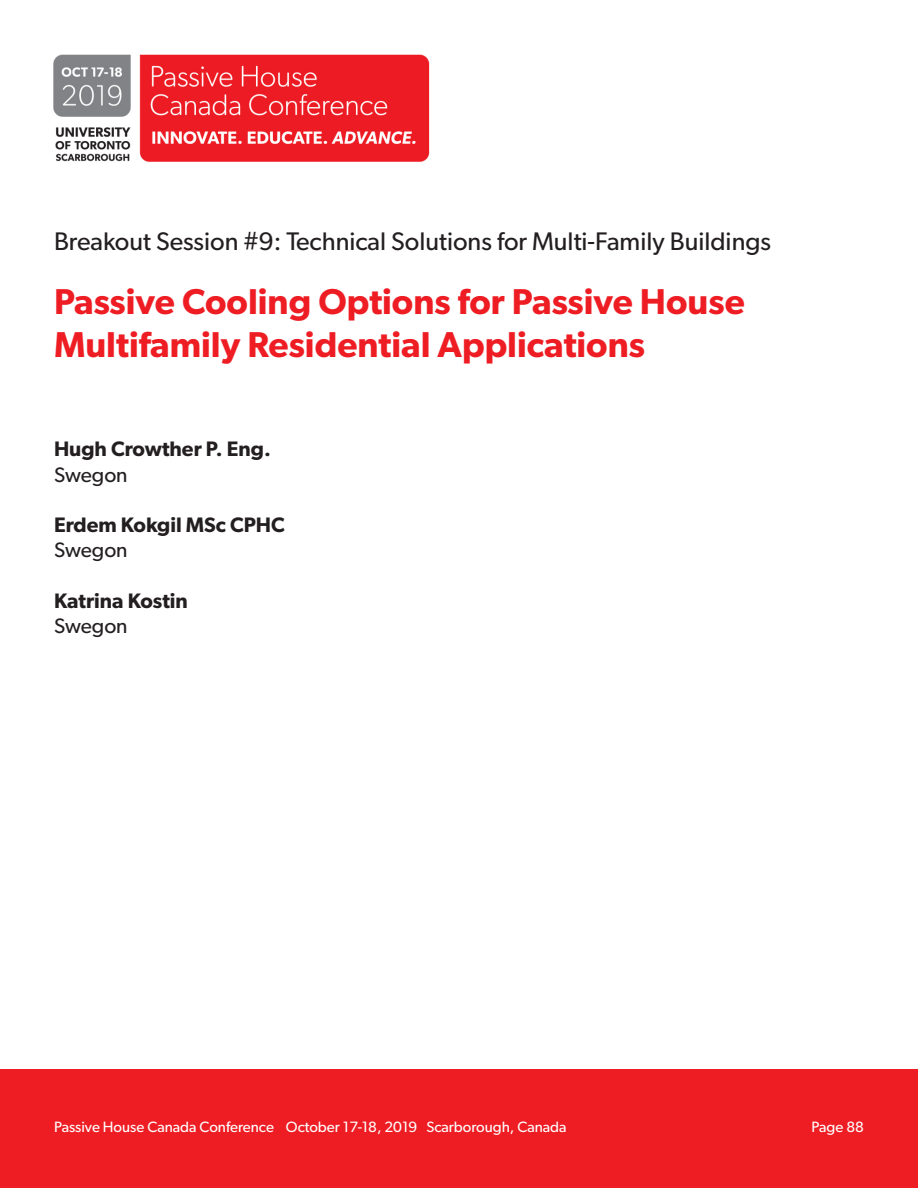
<style>
.page{position:relative;width:918px;height:1188px;background:#fff}
.page>*{position:absolute;margin:0;border:0;box-sizing:border-box;transform-origin:0 0}
.t1{font:600 36px/43.2px "Gibson";color:#ee1d23}
.t2{font:25.5px "Gibson";color:#231f20}
.t3{font:600 21px "Gibson";color:#231f20}
.t4{font:21px "Gibson";color:#231f20}
.t5{font:15px "Gibson";color:#fff}
</style>
<div class="page">
<div style="left:0;top:1069px;width:918px;height:119px;background:#ee1d23"></div>
<img style="left:53px;top:54px;width:377px;height:108px">
<p class="t2" style="left:54px;top:226px;width:719px">Breakout Session #9: Technical Solutions for Multi-Family Buildings</p>
<p class="t1" style="left:54px;top:279px;width:692px">Passive Cooling Options for Passive House<br>Multifamily Residential Applications</p>
<p class="t3" style="left:54px;top:437px;width:218px">Hugh Crowther P. Eng.</p>
<p class="t4" style="left:54px;top:462px;width:75px">Swegon</p>
<p class="t3" style="left:54px;top:512px;width:232px">Erdem Kokgil MSc CPHC</p>
<p class="t4" style="left:54px;top:537px;width:75px">Swegon</p>
<p class="t3" style="left:54px;top:588px;width:135px">Katrina Kostin</p>
<p class="t4" style="left:54px;top:613px;width:75px">Swegon</p>
<p class="t5" style="left:54px;top:1118px;width:514px">Passive House Canada Conference October 17-18, 2019 Scarborough, Canada</p>
<p class="t5" style="left:811px;top:1118px;width:54px">Page 88</p>
</div>
